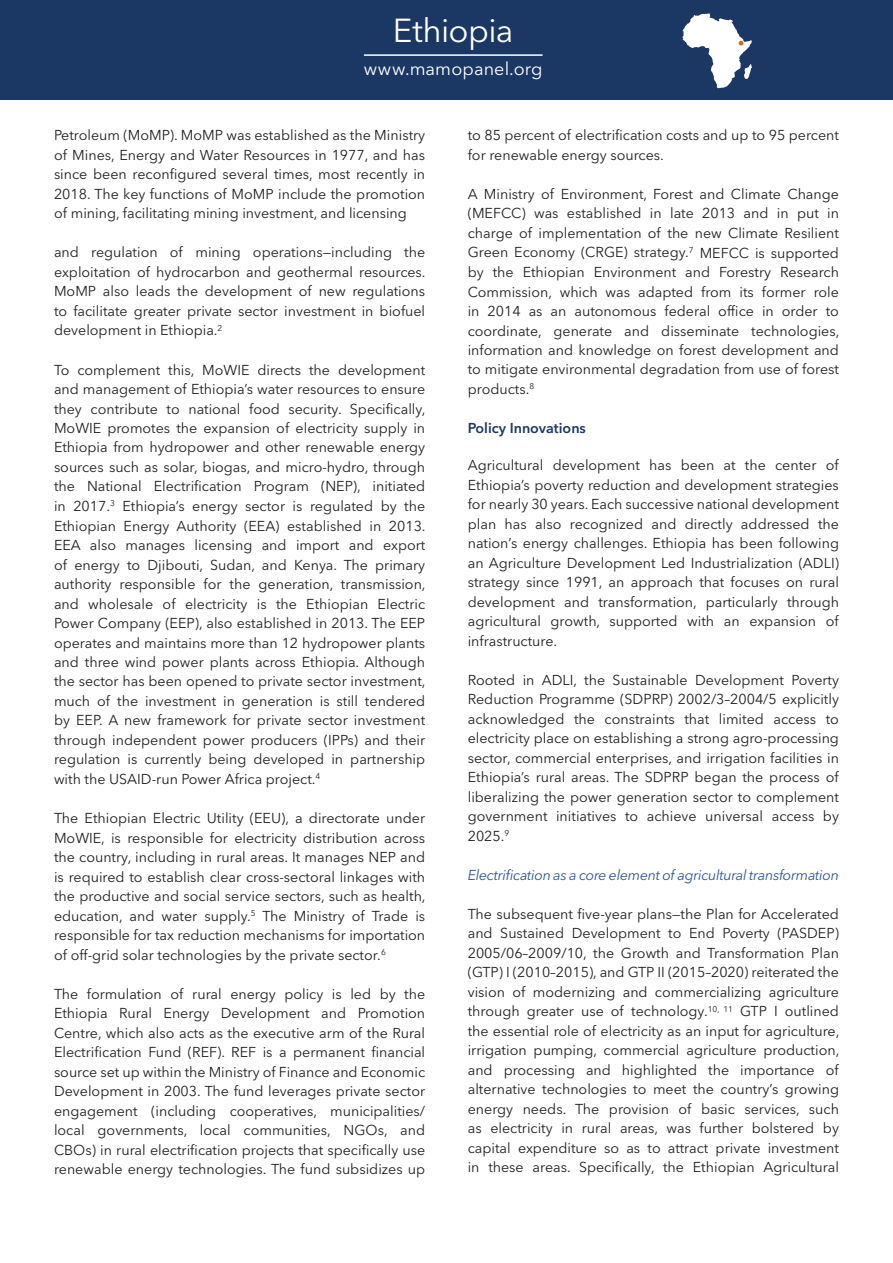
<style>
.page{position:relative;width:893px;height:1263px;background:#fff}
.page>*{position:absolute;margin:0;border:0;box-sizing:border-box;transform-origin:0 0}
.t1{font:33px "Avenir Next LT Pro";letter-spacing:-.02em;color:#fff}
.t2{font:18px "Avenir Next LT Pro";letter-spacing:.005em;color:#fff}
.t3{font:14.25px/19.5px "Avenir Next LT Pro";color:#231f20;text-align:justify}
.t4{font:italic 14.25px "Avenir Next LT Pro";letter-spacing:-.02em;color:#295597}
.t5{font:600 14.25px "Avenir Next LT Pro";color:#1b3763}
</style>
<div class="page">
<div style="left:0;top:0;width:893px;height:100px;background:#1b3763"></div>
<hr style="left:364px;top:54px;width:179px;height:2px;background:#fff">
<svg style="left:682px;top:13px;width:70px;height:75px"></svg>
<h1 class="t1" style="left:393px;top:11px;width:122px">Ethiopia</h1>
<p class="t2" style="left:364px;top:58px;width:180px">www.mamopanel.org</p>
<p class="t3" style="left:54px;top:126px;width:373px">Petroleum (MoMP). MoMP was established as the Ministry of Mines, Energy and Water Resources in 1977, and has since been reconfigured several times, most recently in 2018. The key functions of MoMP include the promotion of mining, facilitating mining investment, and licensing</p>
<p class="t3" style="left:54px;top:243px;width:373px">and regulation of mining operations—including the exploitation of hydrocarbon and geothermal resources.<br>MoMP also leads the development of new regulations to facilitate greater private sector investment in biofuel development in Ethiopia.<sup>2</sup></p>
<p class="t3" style="left:54px;top:360px;width:373px">To complement this, MoWIE directs the development and management of Ethiopia’s water resources to ensure they contribute to national food security. Specifically, MoWIE promotes the expansion of electricity supply in Ethiopia from hydropower and other renewable energy sources such as solar, biogas, and micro-hydro, through the National Electrification Program (NEP), initiated in 2017.<sup>3</sup> Ethiopia’s energy sector is regulated by the Ethiopian Energy Authority (EEA) established in 2013.<br>EEA also manages licensing and import and export of energy to Djibouti, Sudan, and Kenya. The primary authority responsible for the generation, transmission, and wholesale of electricity is the Ethiopian Electric Power Company (EEP), also established in 2013. The EEP operates and maintains more than 12 hydropower plants and three wind power plants across Ethiopia. Although the sector has been opened to private sector investment, much of the investment in generation is still tendered by EEP. A new framework for private sector investment through independent power producers (IPPs) and their regulation is currently being developed in partnership with the USAID-run Power Africa project.<sup>4</sup></p>
<p class="t3" style="left:54px;top:808px;width:373px">The Ethiopian Electric Utility (EEU), a directorate under MoWIE, is responsible for electricity distribution across the country, including in rural areas. It manages NEP and is required to establish clear cross-sectoral linkages with the productive and social service sectors, such as health, education, and water supply.<sup>5</sup> The Ministry of Trade is responsible for tax reduction mechanisms for importation of off-grid solar technologies by the private sector.<sup>6</sup></p>
<p class="t3" style="left:54px;top:984px;width:373px">The formulation of rural energy policy is led by the Ethiopia Rural Energy Development and Promotion Centre, which also acts as the executive arm of the Rural Electrification Fund (REF). REF is a permanent financial source set up within the Ministry of Finance and Economic Development in 2003. The fund leverages private sector engagement (including cooperatives, municipalities/ local governments, local communities, NGOs, and CBOs) in rural electrification projects that specifically use renewable energy technologies. The fund subsidizes up</p>
<p class="t3" style="left:468px;top:126px;width:373px">to 85 percent of electrification costs and up to 95 percent for renewable energy sources.</p>
<p class="t3" style="left:468px;top:184px;width:373px">A Ministry of Environment, Forest and Climate Change (MEFCC) was established in late 2013 and in put in charge of implementation of the new Climate Resilient Green Economy (CRGE) strategy.<sup>7</sup> MEFCC is supported by the Ethiopian Environment and Forestry Research Commission, which was adapted from its former role in 2014 as an autonomous federal office in order to coordinate, generate and disseminate technologies, information and knowledge on forest development and to mitigate environmental degradation from use of forest products.<sup>8</sup></p>
<p class="t5" style="left:468px;top:419px;width:120px">Policy Innovations</p>
<p class="t3" style="left:468px;top:456px;width:373px">Agricultural development has been at the center of Ethiopia’s poverty reduction and development strategies for nearly 30 years. Each successive national development plan has also recognized and directly addressed the nation’s energy challenges. Ethiopia has been following an Agriculture Development Led Industrialization (ADLI) strategy since 1991, an approach that focuses on rural development and transformation, particularly through agricultural growth, supported with an expansion of infrastructure.</p>
<p class="t3" style="left:468px;top:670px;width:373px">Rooted in ADLI, the Sustainable Development Poverty Reduction Programme (SDPRP) 2002/3–2004/5 explicitly acknowledged the constraints that limited access to electricity place on establishing a strong agro-processing sector, commercial enterprises, and irrigation facilities in Ethiopia’s rural areas. The SDPRP began the process of liberalizing the power generation sector to complement government initiatives to achieve universal access by 2025.<sup>9</sup></p>
<p class="t4" style="left:468px;top:866px;width:373px">Electrification as a core element of agricultural transformation</p>
<p class="t3" style="left:468px;top:904px;width:373px">The subsequent five-year plans—the Plan for Accelerated and Sustained Development to End Poverty (PASDEP)<br>2005/06–2009/10, the Growth and Transformation Plan (GTP) I (2010–2015), and GTP II (2015–2020) reiterated the vision of modernizing and commercializing agriculture through greater use of technology.<sup>10,</sup> <sup>11</sup> GTP I outlined the essential role of electricity as an input for agriculture, irrigation pumping, commercial agriculture production, and processing and highlighted the importance of alternative technologies to meet the country’s growing energy needs. The provision of basic services, such as electricity in rural areas, was further bolstered by capital expenditure so as to attract private investment in these areas. Specifically, the Ethiopian Agricultural</p>
</div>
